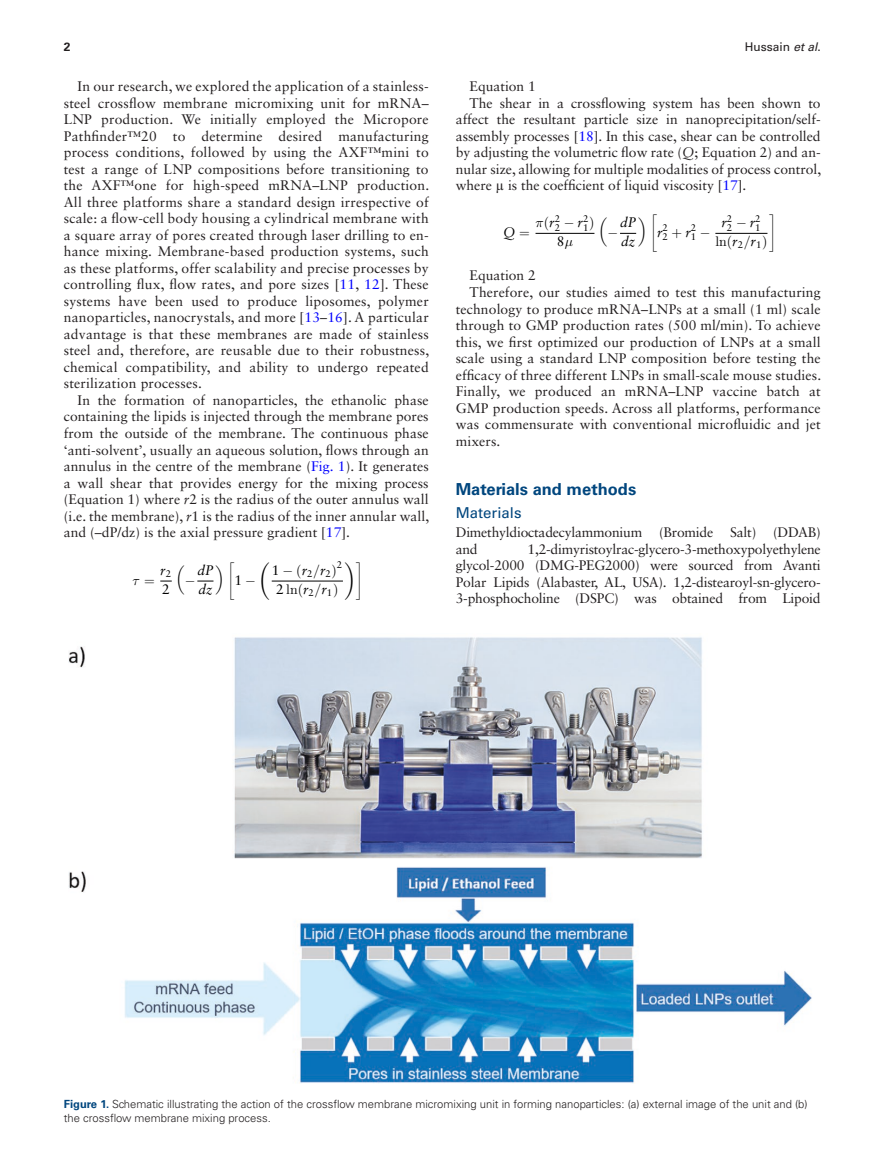
<style>
.page{position:relative;width:893px;height:1174px;background:#fff}
.page>*{position:absolute;margin:0;border:0;box-sizing:border-box;transform-origin:0 0}
.t1{font:700 16.5px "Univers LT Std";color:#00467e}
.t2{font:15px "Univers LT Std";color:#00467e}
.TextInd{font:13.8px/16.5px "Sabon LT Std";letter-spacing:.005em;color:#231f20;text-align:justify}
.Text{font:13.8px/16.5px "Sabon LT Std";letter-spacing:-.015em;color:#231f20}
.graphic{font:13.8px "CMR102";color:#000}
.graphic-2{font:13.8px/18.8px "Yhcmex 2";color:#000}
.graphic-3{font:13.8px "CMR10";color:#000}
.graphic-4{font:italic 13.8px/18.9px "Sabon LT Std";color:#000}
.graphic-5{font:13.8px/18.9px "Sabon LT Std Italic 3";color:#000}
.graphic-6{font:13.8px/18.8px "Yhcmex";color:#000}
.graphic-7{font:13.8px "CMMI10";color:#000}
.graphic-8{font:13.8px "CMMI102";color:#000}
.graphic-9{font:13.8px "Sabon LT Std";color:#000}
.t3{font:12px "Univers LT Std";color:#231f20}
.t4{font:700 12px "Univers LT Std";color:#231f20}
.FigCapt{font:300 11.25px/14.2px "Univers LT Std";color:#231f20}
.graphic-10{font:9.75px "Sabon LT Std";color:#000}
.graphic-11{font:9.75px "Sabon LT Std 2";color:#000}
.s1{font-style:italic}
.s2{color:#00f}
.s3{font-family:"Sabon LT Std Italic 2"}
.s4{font-family:"CMR102"}
.s5{font-family:"Sabon LT Std 2"}
.s6{font-family:"CMSY10"}
.s7{font-family:"Sabon LT Std Italic 3"}
.s8{font-family:"CMMI102"}
.s9{font-family:"Gandhari Unicode"}
.s10{font-family:"CMR10";font-style:normal}
.s11{font-family:"CMSY102"}
.s12{font-family:"Sabon LT Std";font-style:italic}
.s13{font-family:"CMR10"}
.s14{font-family:"CMSY102";font-size:13.8px}
.s15{font-style:italic;font-size:13.8px}
.s16{font-family:"CMR10";font-size:13.8px}
.s17{font-family:"CMMI10"}
.s18{font-weight:700;color:#00467e}
</style>
<div class="page">
<svg style="left:160px;top:581px;width:12px;height:1px"></svg>
<svg style="left:197px;top:581px;width:16px;height:1px"></svg>
<hr style="left:272px;top:581px;width:71px;height:1px;background:#000">
<hr style="left:535px;top:233px;width:59px;height:1px;background:#000">
<svg style="left:620px;top:233px;width:16px;height:1px"></svg>
<hr style="left:715px;top:233px;width:52px;height:1px;background:#000">
<img style="left:69px;top:637px;width:743px;height:446px">
<p class="t4" style="left:64px;top:40px;width:8px">2</p>
<p class="t3" style="left:745px;top:40px;width:78px">Hussain <span class="s1">et al</span>.</p>
<p class="TextInd" style="left:64px;top:78px;width:367px;text-indent:14px">In our research, we explored the application of a stainless&shy;steel crossflow membrane micromixing unit for mRNA– LNP production. We initially employed the Micropore Pathfinder™20 to determine desired manufacturing process conditions, followed by using the AXF™mini to test a range of LNP compositions before transitioning to the AXF™one for high-speed mRNA–LNP production.<br>All three platforms share a standard design irrespective of scale: a flow-cell body housing a cylindrical membrane with a square array of pores created through laser drilling to en&shy;hance mixing. Membrane-based production systems, such as these platforms, offer scalability and precise processes by controlling flux, flow rates, and pore sizes [<span class="s2">11</span>, <span class="s2">12</span>]. These systems have been used to produce liposomes, polymer nanoparticles, nanocrystals, and more [<span class="s2">13</span>–<span class="s2">16</span>]. A particular advantage is that these membranes are made of stainless steel and, therefore, are reusable due to their robustness, chemical compatibility, and ability to undergo repeated sterilization processes.</p>
<p class="TextInd" style="left:64px;top:392px;width:367px;text-indent:14px">In the formation of nanoparticles, the ethanolic phase containing the lipids is injected through the membrane pores from the outside of the membrane. The continuous phase ‘anti-solvent’, usually an aqueous solution, flows through an annulus in the centre of the membrane (<span class="s2">Fig. 1</span>). It generates a wall shear that provides energy for the mixing process (Equation 1) where <span class="s3">r</span>2 is the radius of the outer annulus wall (i.e. the membrane), <span class="s3">r</span>1 is the radius of the inner annular wall, and (–dP/dz) is the axial pressure gradient [<span class="s2">17</span>].</p>
<p class="graphic-8" style="left:133px;top:574px;width:24px">τ <span class="s4">=</span></p>
<p class="graphic-5" style="left:160px;top:561px;width:12px">r<sub>2<br></sub><span class="s5">2</span></p>
<p class="graphic-2" style="left:185px;top:551px;width:12px;text-indent:-9px">Å <span class="s6">−</span></p>
<p class="graphic-5" style="left:197px;top:561px;width:18px">dP dz</p>
<p class="graphic-2" style="left:234px;top:549px;width:23px;line-height:20.1px;text-indent:-19px">ãñ<br><span class="s5">1</span><span class="s6">−</span></p>
<p class="graphic-2" style="left:259px;top:549px;width:13px">Ç</p>
<p class="graphic" style="left:272px;top:565px;width:67px"><span class="s5">1</span> <span class="s6">−</span> (<span class="s7">r</span><sub>2</sub><span class="s8">/</span><span class="s7">r</span><sub>2</sub>)</p>
<p class="graphic-11" style="left:337px;top:559px;width:7px">2</p>
<p class="TextInd" style="left:470px;top:78px;width:68px">Equation 1</p>
<p class="TextInd" style="left:456px;top:95px;width:367px;text-indent:14px">The shear in a crossflowing system has been shown to affect the resultant particle size in nanoprecipitation/self&shy;assembly processes [<span class="s2">18</span>]. In this case, shear can be controlled by adjusting the volumetric flow rate (<span class="s3">Q</span>; Equation 2) and an&shy;nular size, allowing for multiple modalities of process control, where <span class="s9">μ</span> is the coefficient of liquid viscosity [<span class="s2">17</span>].</p>
<p class="graphic-4" style="left:503px;top:222px;width:28px">Q <span class="s10">=</span></p>
<p class="graphic-6" style="left:608px;top:204px;width:12px;text-indent:-9px">Å <span class="s11">−</span></p>
<p class="graphic-4" style="left:620px;top:213px;width:18px">dP dz</p>
<p class="graphic-6" style="left:657px;top:202px;width:12px;line-height:20.1px;text-indent:-19px">ãñ <span class="s12">r</span><sup>2</sup></p>
<p class="graphic-6" style="left:769px;top:201px;width:9px">ô</p>
<p class="graphic-7" style="left:535px;top:217px;width:26px">π<span class="s13">(</span><span class="s12">r</span><sup>2</sup></p>
<p class="graphic-10" style="left:555px;top:218px;width:35px">2 <span class="s14">−</span><span class="s15">r</span>2</p>
<p class="graphic-4" style="left:721px;top:213px;width:12px">r<sup>2</sup></p>
<p class="graphic-10" style="left:727px;top:218px;width:35px">2 <span class="s14">−</span><span class="s15">r</span>2</p>
<p class="graphic-10" style="left:583px;top:222px;width:13px">1<sup>)</sup></p>
<p class="graphic-10" style="left:662px;top:226px;width:35px">2 <span class="s16">+</span><span class="s15">r</span>2</p>
<p class="graphic-10" style="left:755px;top:222px;width:7px">1</p>
<p class="graphic-3" style="left:715px;top:236px;width:54px">ln(<span class="s12">r</span><sub>2</sub><span class="s17">/</span><span class="s12">r</span><sub>1</sub>)</p>
<p class="graphic-10" style="left:691px;top:231px;width:21px">1 <sup>−</sup></p>
<p class="graphic-9" style="left:557px;top:233px;width:18px">8<span class="s17">µ</span></p>
<p class="TextInd" style="left:470px;top:267px;width:68px">Equation 2</p>
<p class="TextInd" style="left:456px;top:284px;width:367px;text-indent:14px">Therefore, our studies aimed to test this manufacturing technology to produce mRNA–LNPs at a small (1 ml) scale through to GMP production rates (500 ml/min). To achieve this, we first optimized our production of LNPs at a small scale using a standard LNP composition before testing the efficacy of three different LNPs in small-scale mouse studies.<br>Finally, we produced an mRNA–LNP vaccine batch at GMP production speeds. Across all platforms, performance was commensurate with conventional microfluidic and jet mixers.</p>
<h2 class="t1" style="left:456px;top:479px;width:182px">Materials and methods</h2>
<h2 class="t2" style="left:456px;top:503px;width:67px">Materials</h2>
<p class="Text" style="left:456px;top:524px;width:366px">Dimethyldioctadecylammonium (Bromide Salt) (DDAB) and</p>
<p class="Text" style="left:456px;top:540px;width:366px;text-align:justify;text-indent:72px">1,2-dimyristoylrac-glycero-3-methoxypolyethylene glycol-2000 (DMG-PEG2000) were sourced from Avanti Polar Lipids (Alabaster, AL, USA). 1,2-distearoyl-sn-glycero-3-phosphocholine (DSPC) was obtained from Lipoid</p>
<p class="graphic-2" style="left:345px;top:549px;width:20px">åô</p>
<p class="graphic" style="left:276px;top:583px;width:64px"><span class="s5">2</span> ln(<span class="s7">r</span><sub>2</sub><span class="s8">/</span><span class="s7">r</span><sub>1</sub>)</p>
<p class="FigCapt" style="left:64px;top:1097px;width:745px"><span class="s18">Figure 1.</span> Schematic illustrating the action of the crossflow membrane micromixing unit in forming nanoparticles: (a) external image of the unit and (b) the crossflow membrane mixing process.</p>
</div>
